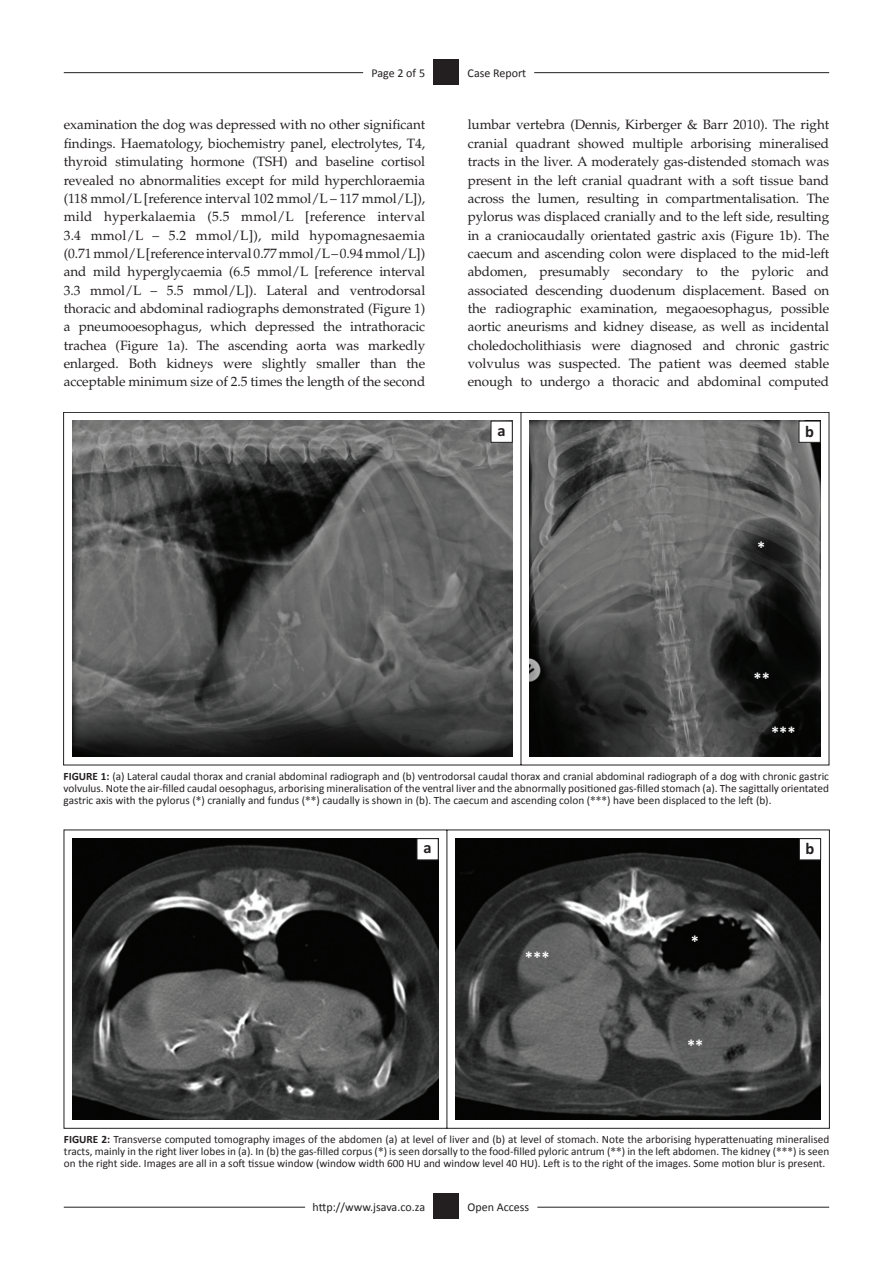
<style>
.page{position:relative;width:893px;height:1263px;background:#fff}
.page>*{position:absolute;margin:0;border:0;box-sizing:border-box;transform-origin:0 0}
.t1{font:700 16.5px "Calibri";color:#fff}
.t2{font:700 16.5px "Calibri";color:#231f20}
.Body_text_first{font:13.5px/18.3px "Palatino";letter-spacing:-.005em;color:#231f20;text-align:justify}
.LRH_Bottom{font:12px "Calibri";letter-spacing:-.01em;color:#231f20}
.RRH{font:12px "Calibri";color:#231f20}
.RRH_Bottom{font:12px "Calibri";color:#231f20}
.LRH{font:12px "Calibri";letter-spacing:-.005em;color:#231f20}
.Figure_title{font:11.25px/12px "Calibri";color:#231f20;text-align:justify}
.s1{font-weight:700}
.s2{font-family:"Times New Roman"}
</style>
<div class="page">
<hr style="left:64px;top:72px;width:299px;height:1px;background:#231f20">
<hr style="left:501px;top:72px;width:328px;height:1px;background:#231f20">
<div style="left:501px;top:69px;width:33px;height:8px;background:#fff"></div>
<hr style="left:64px;top:1207px;width:249px;height:1px;background:#231f20">
<div style="left:305px;top:1204px;width:120px;height:7px;background:#fff"></div>
<hr style="left:537px;top:1207px;width:292px;height:1px;background:#231f20">
<div style="left:434px;top:59px;width:25px;height:26px;background:#231f20"></div>
<div style="left:434px;top:1193px;width:25px;height:26px;background:#231f20"></div>
<svg style="left:63px;top:412px;width:766px;height:353px;background:#5f5f5f"></svg>
<div style="left:491px;top:421px;width:21px;height:21px;background:#fff"></div>
<div style="left:799px;top:421px;width:21px;height:21px;background:#fff"></div>
<svg style="left:64px;top:830px;width:766px;height:298px;background:#4b4c4b"></svg>
<div style="left:417px;top:838px;width:21px;height:22px;background:#fff"></div>
<div style="left:799px;top:838px;width:22px;height:22px;background:#fff;border:1px solid #231f20"></div>
<p class="LRH" style="left:372px;top:65px;width:55px">Page 2 of 5</p>
<p class="RRH" style="left:468px;top:65px;width:60px">Case Report</p>
<p class="Body_text_first" style="left:64px;top:116px;width:363px">examination the dog was depressed with no other significant findings. Haematology, biochemistry panel, electrolytes, T4, thyroid stimulating hormone (TSH) and baseline cortisol revealed no abnormalities except for mild hyperchloraemia (118 mmol/L [reference interval 102 mmol/L – 117 mmol/L]), mild hyperkalaemia (5.5 mmol/L [reference interval 3.4 mmol/L – 5.2 mmol/L]), mild hypomagnesaemia (0.71mmol/L [reference interval 0.77 mmol/L – 0.94mmol/L]) and mild hyperglycaemia (6.5 mmol/L [reference interval 3.3 mmol/L – 5.5 mmol/L]). Lateral and ventrodorsal thoracic and abdominal radiographs demonstrated (Figure 1) a pneumooesophagus, which depressed the intrathoracic trachea (Figure 1a). The ascending aorta was markedly enlarged. Both kidneys were slightly smaller than the acceptable minimum size of 2.5 times the length of the second</p>
<p class="Body_text_first" style="left:468px;top:116px;width:363px">lumbar vertebra (Dennis, Kirberger &amp; Barr 2010). The right cranial quadrant showed multiple arborising mineralised tracts in the liver. A moderately gas-distended stomach was present in the left cranial quadrant with a soft tissue band across the lumen, resulting in compartmentalisation. The pylorus was displaced cranially and to the left side, resulting in a craniocaudally orientated gastric axis (Figure 1b). The caecum and ascending colon were displaced to the mid-left abdomen, presumably secondary to the pyloric and associated descending duodenum displacement. Based on the radiographic examination, megaoesophagus, possible aortic aneurisms and kidney disease, as well as incidental choledocholithiasis were diagnosed and chronic gastric volvulus was suspected. The patient was deemed stable enough to undergo a thoracic and abdominal computed</p>
<p class="t2" style="left:498px;top:420px;width:10px">a</p>
<p class="t2" style="left:805px;top:421px;width:10px">b</p>
<p class="t1" style="left:757px;top:537px;width:10px">*</p>
<p class="t1" style="left:753px;top:669px;width:18px">**</p>
<p class="t1" style="left:771px;top:722px;width:26px">***</p>
<p class="Figure_title" style="left:64px;top:770px;width:767px"><span class="s1">FIGURE 1:</span> (a) Lateral caudal thorax and cranial abdominal radiograph and (b) ventrodorsal caudal thorax and cranial abdominal radiograph of a dog with chronic gastric volvulus. Note the air-filled caudal oesophagus, arborising mineralisation of the ventral liver and the abnormally positioned gas-filled stomach (a). The sagittally orientated gastric axis with the pylorus (<span class="s2">*</span>) cranially and fundus (<span class="s2">**</span>) caudally is shown in (b). The caecum and ascending colon (<span class="s2">***</span>) have been displaced to the left (b).</p>
<p class="t2" style="left:424px;top:837px;width:10px">a</p>
<p class="t2" style="left:806px;top:839px;width:10px">b</p>
<p class="t1" style="left:525px;top:947px;width:26px">***</p>
<p class="t1" style="left:691px;top:931px;width:10px">*</p>
<p class="t1" style="left:687px;top:1035px;width:18px">**</p>
<p class="Figure_title" style="left:64px;top:1133px;width:767px"><span class="s1">FIGURE 2:</span> Transverse computed tomography images of the abdomen (a) at level of liver and (b) at level of stomach. Note the arborising hyperattenuating mineralised tracts, mainly in the right liver lobes in (a). In (b) the gas-filled corpus (<span class="s2">*</span>) is seen dorsally to the food-filled pyloric antrum (<span class="s2">**</span>) in the left abdomen. The kidney (<span class="s2">***</span>) is seen on the right side. Images are all in a soft tissue window (window width 600 HU and window level 40 HU). Left is to the right of the images. Some motion blur is present.</p>
<p class="LRH_Bottom" style="left:313px;top:1199px;width:114px">http://www.jsava.co.za</p>
<p class="RRH_Bottom" style="left:468px;top:1199px;width:63px">Open Access</p>
</div>
